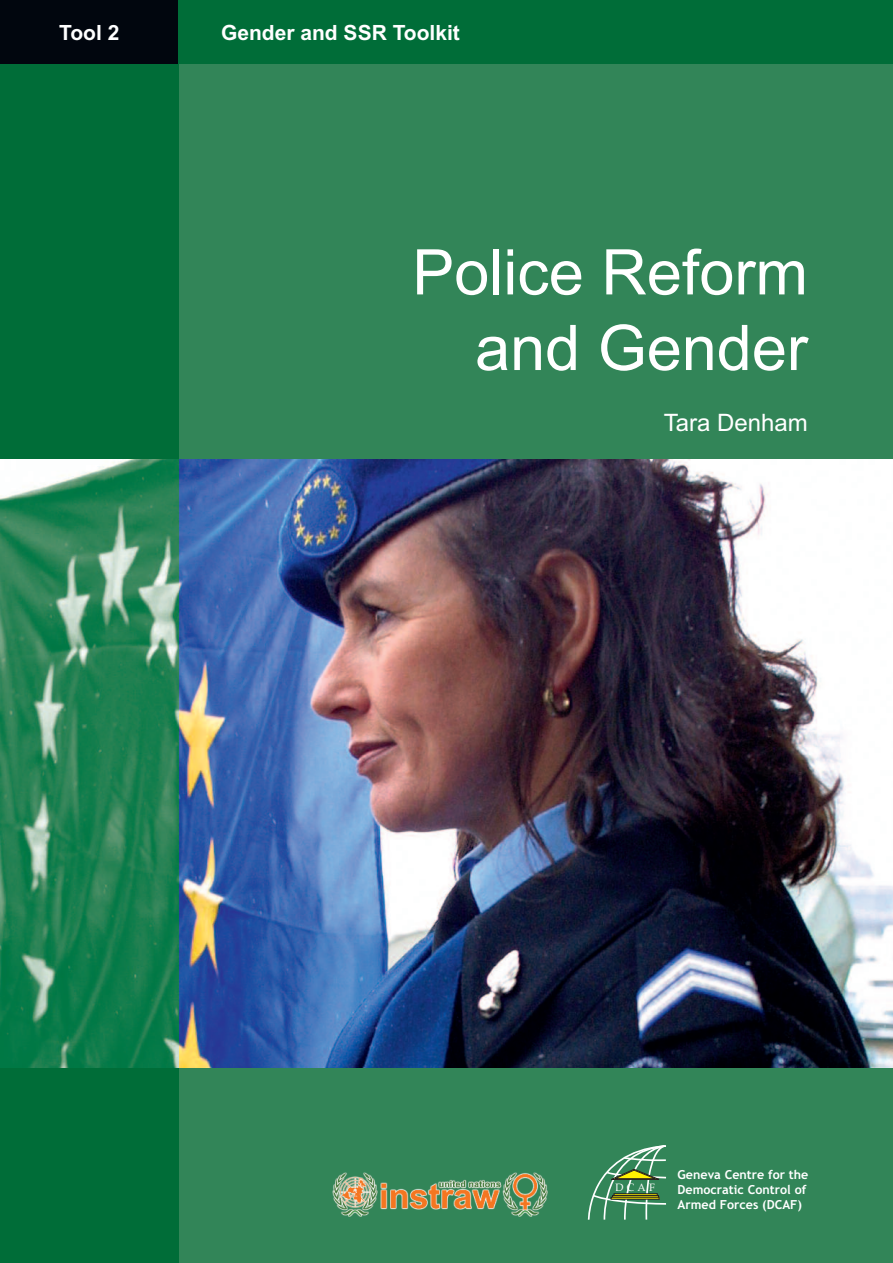
<style>
.page{position:relative;width:893px;height:1263px;background:#328558}
.page>*{position:absolute;margin:0;border:0;box-sizing:border-box;transform-origin:0 0}
.t1{font:63px/75.6px "Arial";color:#fff;text-align:right}
.t2{font:24px "Arial";color:#fff}
.t3{font:700 21px "Arial";color:#fff}
.t4{font:700 12.45px/15px "Trebuchet MS";color:#fff}
.t5{font:10.65px "Palatino";color:#fff}
</style>
<div class="page">
<div style="left:0;top:0;width:179px;height:1263px;background:#006d38"></div>
<div style="left:0;top:0;width:179px;height:64px;background:#01060e"></div>
<div style="left:179px;top:0;width:714px;height:64px;background:#006d38"></div>
<img style="left:179px;top:460px;width:714px;height:608px">
<img style="left:0;top:460px;width:179px;height:608px">
<svg style="left:588px;top:1145px;width:78px;height:75px"></svg>
<img style="left:332px;top:1172px;width:216px;height:45px">
<h3 class="t3" style="left:59px;top:20px;width:62px">Tool 2</h3>
<h3 class="t3" style="left:221px;top:20px;width:240px">Gender and SSR Toolkit</h3>
<h1 class="t1" style="left:412px;top:235px;width:397px">Police Reform and Gender</h1>
<h2 class="t2" style="left:664px;top:409px;width:146px">Tara Denham</h2>
<p class="t5" style="left:615px;top:1180px;width:41px">DCAF</p>
<p class="t4" style="left:678px;top:1167px;width:132px">Geneva Centre for the<br>Democratic Control of<br>Armed Forces (DCAF)</p>
</div>
